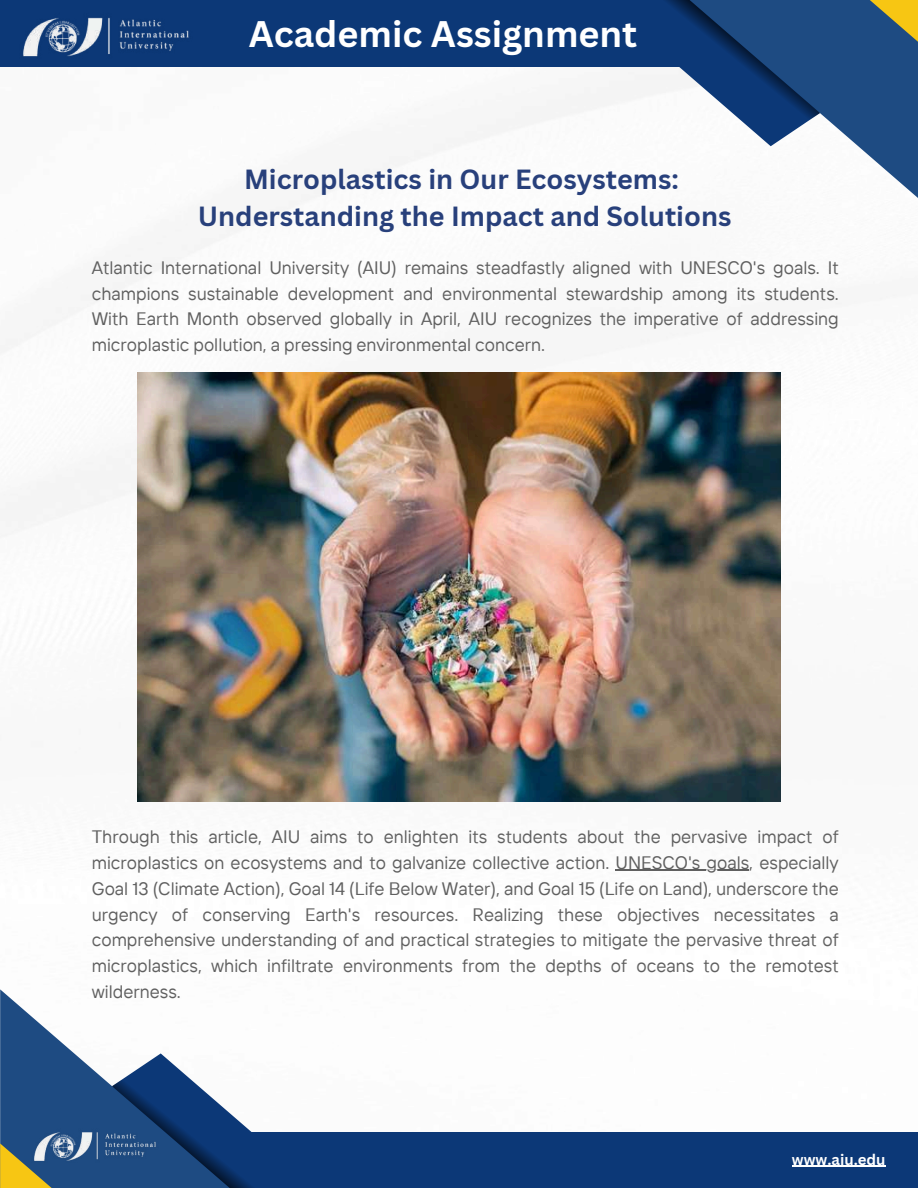
<style>
.page{position:relative;width:918px;height:1188px;background:#fff}
.page>*{position:absolute;margin:0;border:0;box-sizing:border-box;transform-origin:0 0}
.t1{font:700 36px "Canva Sans";color:#fff}
.t2{font:700 27px/37.2px "Canva Sans";color:#28407b;text-align:center}
.t3{font:700 24px "Canva Sans";color:#fff}
.t4{font:18px/25.8px "TT Interphases";color:#606060;text-align:justify}
.t5{font:700 15px "Canva Sans";color:#fff}
</style>
<div class="page">
<img style="left:0;top:66px;width:895px;height:805px">
<hr style="left:616px;top:870px;width:133px;height:1px;background:#606060">
<div style="left:0;top:0;width:699px;height:66px;background:#0c3877"></div>
<svg style="left:648px;top:0;width:270px;height:211px"></svg>
<svg style="left:828px;top:0;width:90px;height:55px"></svg>
<svg style="left:560px;top:0;width:260px;height:146px"></svg>
<img style="left:20px;top:17px;width:172px;height:50px">
<div style="left:175px;top:1132px;width:743px;height:56px;background:#0c3877"></div>
<svg style="left:0;top:989px;width:112px;height:199px;fill:#1e4b82"></svg>
<svg style="left:0;top:1143px;width:104px;height:45px"></svg>
<svg style="left:112px;top:1053px;width:140px;height:135px"></svg>
<img style="left:31px;top:1124px;width:127px;height:44px">
<img style="left:137px;top:373px;width:644px;height:428px">
<hr style="left:792px;top:1166px;width:94px;height:1px;background:#fff">
<h3 class="t3" style="left:331px;top:8px;width:296px">AIU Student Publications</h3>
<h1 class="t1" style="left:249px;top:9px;width:390px">Academic Assignment</h1>
<h2 class="t2" style="left:198px;top:160px;width:535px">Microplastics in Our Ecosystems:<br>Understanding the Impact and Solutions</h2>
<p class="t4" style="left:92px;top:254px;width:748px">Atlantic International University (AIU) remains steadfastly aligned with UNESCO's goals. It champions sustainable development and environmental stewardship among its students.<br>With Earth Month observed globally in April, AIU recognizes the imperative of addressing microplastic pollution, a pressing environmental concern.</p>
<p class="t4" style="left:92px;top:823px;width:748px">Through this article, AIU aims to enlighten its students about the pervasive impact of microplastics on ecosystems and to galvanize collective action. UNESCO's goals, especially Goal 13 (Climate Action), Goal 14 (Life Below Water), and Goal 15 (Life on Land), underscore the urgency of conserving Earth's resources. Realizing these objectives necessitates a comprehensive understanding of and practical strategies to mitigate the pervasive threat of microplastics, which infiltrate environments from the depths of oceans to the remotest wilderness.</p>
<p class="t5" style="left:792px;top:1149px;width:95px">www.aiu.edu</p>
</div>
